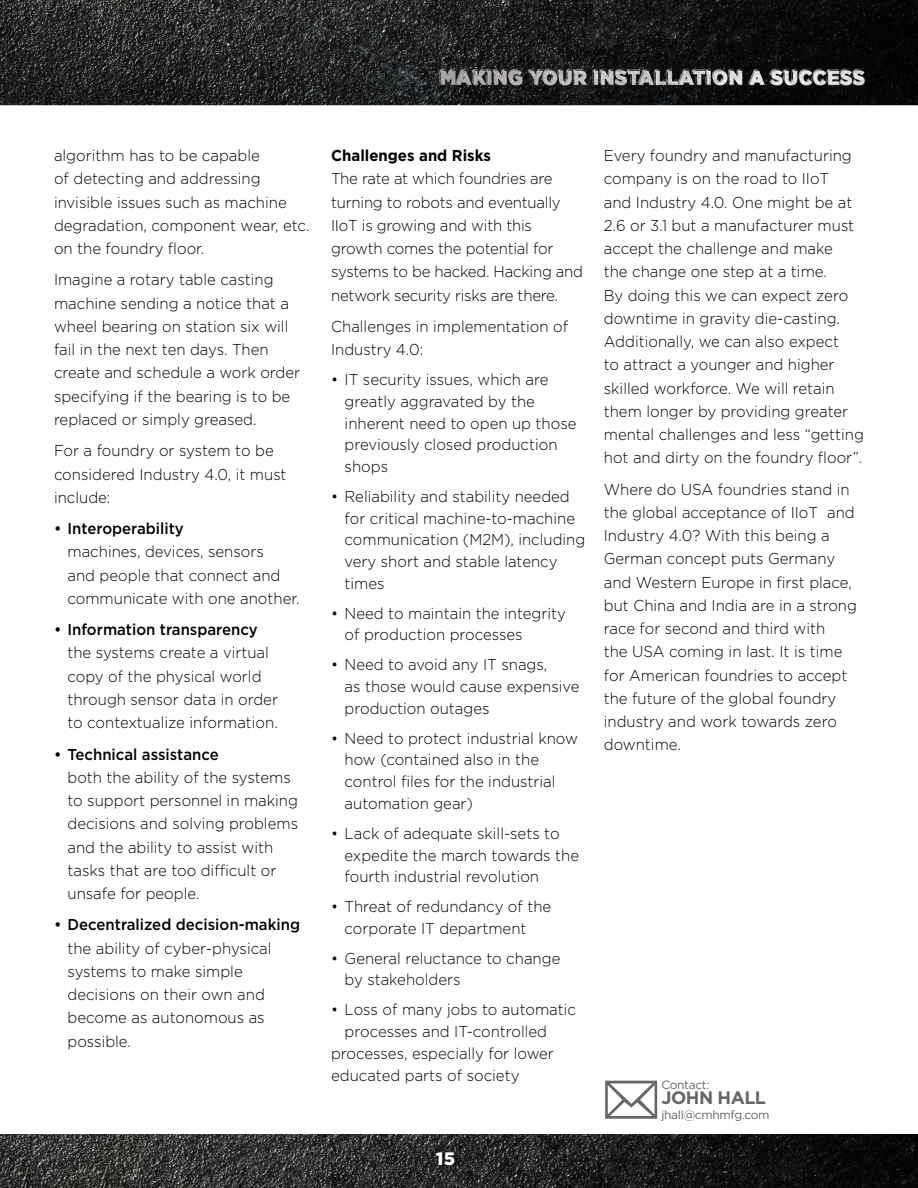
<style>
.page{position:relative;width:918px;height:1188px;background:#fff}
.page>*{position:absolute;margin:0;border:0;box-sizing:border-box;transform-origin:0 0}
.t1{font:700 18px "Gotham";letter-spacing:-.03em;color:#656666}
.t2{font:900 18px "Gotham";color:#fff}
.t3{font:300 15.75px/23.2px "Gotham";color:#000;scale:.95 1}
.t4{font:12px "Gotham";letter-spacing:-.03em;color:#656666}
.s1{font-weight:500}
.s2{font-weight:700}
</style>
<div class="page">
<img style="left:0;top:1134px;width:918px;height:54px">
<img style="left:0;top:0;width:918px;height:106px">
<svg style="left:605px;top:1081px;width:52px;height:38px"></svg>
<div style="left:436px;top:1151px;width:25px;height:19px;background:#000;opacity:.4"></div>
<p class="t3" style="left:54px;top:143px;width:270px">algorithm has to be capable<br>of detecting and addressing invisible issues such as machine degradation, component wear, etc. on the foundry floor.</p>
<p class="t3" style="left:54px;top:268px;width:261px">Imagine a rotary table casting machine sending a notice that a wheel bearing on station six will fail in the next ten days. Then create and schedule a work order specifying if the bearing is to be replaced or simply greased.</p>
<p class="t3" style="left:54px;top:439px;width:246px">For a foundry or system to be considered Industry 4.0, it must include:</p>
<p class="t3" style="left:67px;top:517px;width:246px;text-indent:-13px"><span class="s1">• Interoperability<br></span>machines, devices, sensors<br>and people that connect and communicate with one another.</p>
<p class="t3" style="left:67px;top:618px;width:223px;text-indent:-13px"><span class="s1">• Information transparency </span>the systems create a virtual copy of the physical world through sensor data in order to contextualize information.</p>
<p class="t3" style="left:67px;top:742px;width:244px;text-indent:-13px"><span class="s1">• Technical assistance<br></span>both the ability of the systems to support personnel in making decisions and solving problems and the ability to assist with tasks that are too difficult or unsafe for people.</p>
<p class="t3" style="left:67px;top:913px;width:246px;text-indent:-13px"><span class="s1">• Decentralized decision-making </span>the ability of cyber-physical systems to make simple decisions on their own and become as autonomous as possible.</p>
<p class="t3" style="left:331px;top:143px;width:267px"><span class="s2">Challenges and Risks<br></span>The rate at which foundries are turning to robots and eventually<br>IIoT is growing and with this growth comes the potential for systems to be hacked. Hacking and network security risks are there.</p>
<p class="t3" style="left:331px;top:314px;width:251px">Challenges in implementation of<br>Industry 4.0:</p>
<p class="t3" style="left:345px;top:368px;width:246px;line-height:21.8px;text-indent:-13px">• IT security issues, which are greatly aggravated by the inherent need to open up those previously closed production shops</p>
<p class="t3" style="left:345px;top:485px;width:255px;line-height:21.8px;text-indent:-13px">• Reliability and stability needed for critical machine-to-machine communication (M2M), including very short and stable latency times</p>
<p class="t3" style="left:345px;top:602px;width:234px;line-height:21.8px;text-indent:-13px">• Need to maintain the integrity of production processes</p>
<p class="t3" style="left:345px;top:653px;width:249px;line-height:21.8px;text-indent:-13px">• Need to avoid any IT snags,<br>as those would cause expensive production outages</p>
<p class="t3" style="left:345px;top:727px;width:247px;line-height:21.8px;text-indent:-13px">• Need to protect industrial know how (contained also in the control files for the industrial automation gear)</p>
<p class="t3" style="left:345px;top:822px;width:248px;line-height:21.8px;text-indent:-13px">• Lack of adequate skill-sets to expedite the march towards the fourth industrial revolution</p>
<p class="t3" style="left:345px;top:895px;width:219px;line-height:21.8px;text-indent:-13px">• Threat of redundancy of the corporate IT department</p>
<p class="t3" style="left:345px;top:947px;width:229px;line-height:21.8px;text-indent:-13px">• General reluctance to change by stakeholders</p>
<p class="t3" style="left:331px;top:998px;width:259px">• Loss of many jobs to automatic</p>
<p class="t3" style="left:345px;top:1019px;width:215px">processes and IT-controlled</p>
<p class="t3" style="left:331px;top:1041px;width:236px">processes, especially for lower</p>
<p class="t3" style="left:331px;top:1063px;width:200px">educated parts of society</p>
<p class="t2" style="left:436px;top:1146px;width:21px">15</p>
<p class="t3" style="left:604px;top:143px;width:275px">Every foundry and manufacturing company is on the road to IIoT<br>and Industry 4.0. One might be at<br>2.6 or 3.1 but a manufacturer must accept the challenge and make<br>the change one step at a time.<br>By doing this we can expect zero downtime in gravity die-casting.<br>Additionally, we can also expect<br>to attract a younger and higher skilled workforce. We will retain them longer by providing greater mental challenges and less “getting hot and dirty on the foundry floor”.</p>
<p class="t3" style="left:604px;top:477px;width:268px">Where do USA foundries stand in the global acceptance of IIoT and<br>Industry 4.0? With this being a<br>German concept puts Germany and Western Europe in first place, but China and India are in a strong race for second and third with<br>the USA coming in last. It is time for American foundries to accept the future of the global foundry industry and work towards zero downtime.</p>
<p class="t4" style="left:661px;top:1077px;width:49px">Contact:</p>
<p class="t1" style="left:661px;top:1085px;width:106px">JOHN HALL</p>
<p class="t4" style="left:661px;top:1107px;width:110px">jhall@cmhmfg.com</p>
</div>
